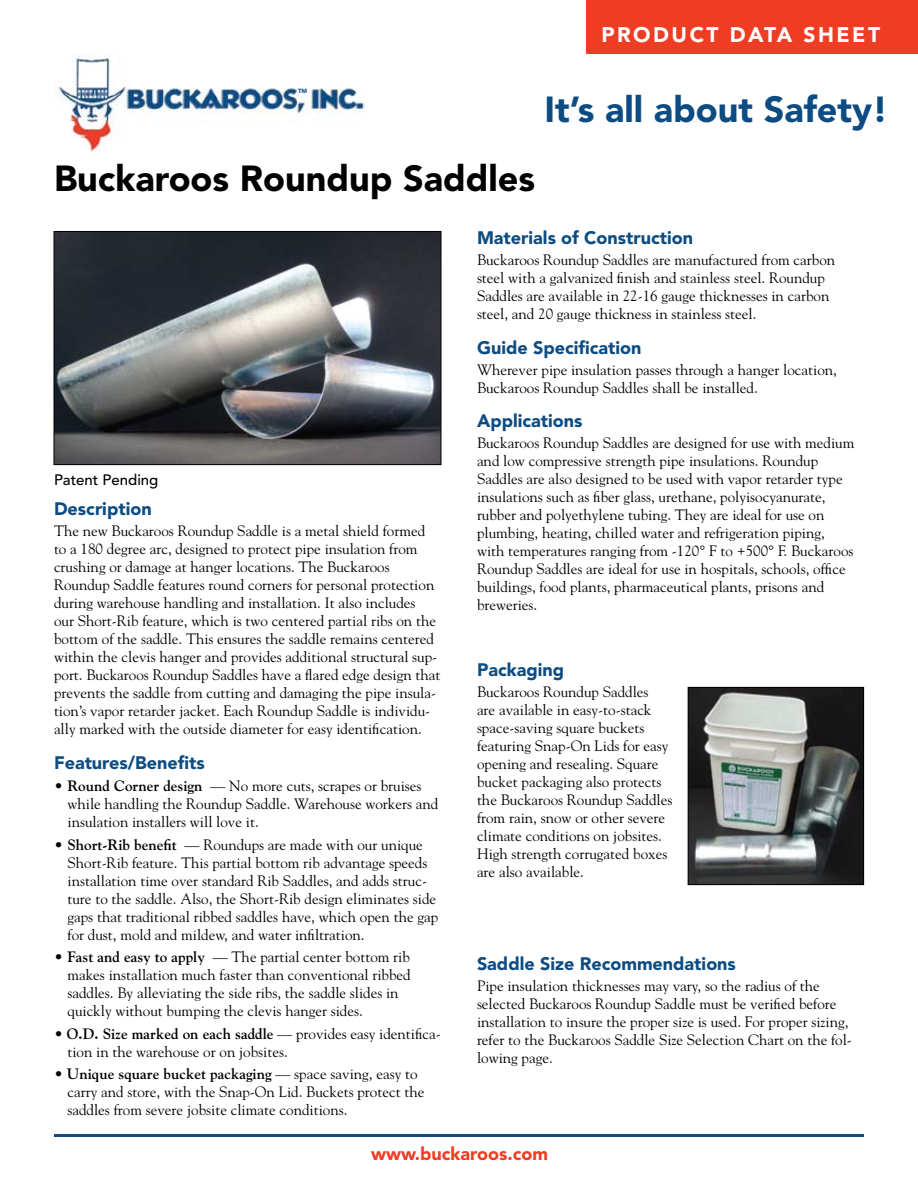
<style>
.page{position:relative;width:918px;height:1188px;background:#fff}
.page>*{position:absolute;margin:0;border:0;box-sizing:border-box;transform-origin:0 0}
.t1{font:900 36px "Avenir";color:#000}
.t2{font:900 36px "Avenir";color:#0c4c82}
.t3{font:900 21px "Avenir";letter-spacing:.12em;color:#fff}
.t4{font:900 18px "Avenir";color:#0c4c82}
.t5{font:900 18px "Avenir";color:#ef3d24}
.t6{font:15px/18px "Goudy";color:#000}
.t7{font:500 15px "Avenir";color:#000}
.t8{font:900 6px "Avenir";color:#0c4c82}
.s1{font-weight:700}
</style>
<div class="page">
<div style="left:586px;top:0;width:332px;height:54px;background:#ef3d24"></div>
<img style="left:54px;top:54px;width:311px;height:99px">
<img style="left:56px;top:233px;width:383px;height:230px">
<div style="left:54px;top:231px;width:387px;height:234px;border:1px solid #000"></div>
<img style="left:690px;top:689px;width:172px;height:194px">
<div style="left:688px;top:687px;width:176px;height:198px;border:1px solid #000"></div>
<hr style="left:54px;top:1134px;width:810px;height:3px;background:#0c4c82">
<h2 class="t3" style="left:601px;top:22px;width:280px">PRODUCT DATA SHEET</h2>
<p class="t8" style="left:298px;top:87px;width:11px">TM</p>
<h1 class="t2" style="left:544px;top:88px;width:345px">It’s all about Safety!</h1>
<h1 class="t1" style="left:54px;top:157px;width:483px">Buckaroos Roundup Saddles</h1>
<p class="t7" style="left:54px;top:472px;width:106px">Patent Pending</p>
<p class="t4" style="left:54px;top:498px;width:99px">Description</p>
<p class="t6" style="left:54px;top:522px;width:388px">The new Buckaroos Roundup Saddle is a metal shield formed to a 180 degree arc, designed to protect pipe insulation from crushing or damage at hanger locations. The Buckaroos Roundup Saddle features round corners for personal protection during warehouse handling and installation. It also includes<br>our Short-Rib feature, which is two centered partial ribs on the bottom of the saddle. This ensures the saddle remains centered within the clevis hanger and provides additional structural sup&shy;port. Buckaroos Roundup Saddles have a flared edge design that prevents the saddle from cutting and damaging the pipe insula&shy;tion’s vapor retarder jacket. Each Roundup Saddle is individu&shy;ally marked with the outside diameter for easy identification.</p>
<p class="t4" style="left:54px;top:752px;width:152px">Features/Benefits</p>
<p class="t6" style="left:68px;top:777px;width:372px;text-indent:-14px">• <span class="s1">Round Corner design</span> — No more cuts, scrapes or bruises while handling the Roundup Saddle. Warehouse workers and insulation installers will love it.</p>
<p class="t6" style="left:68px;top:835px;width:372px;text-indent:-14px">• <span class="s1">Short-Rib benefit</span> — Roundups are made with our unique Short-Rib feature. This partial bottom rib advantage speeds installation time over standard Rib Saddles, and adds struc&shy;ture to the saddle. Also, the Short-Rib design eliminates side gaps that traditional ribbed saddles have, which open the gap for dust, mold and mildew, and water infiltration.</p>
<p class="t6" style="left:68px;top:948px;width:345px;text-indent:-14px">• <span class="s1">Fast and easy to apply</span> — The partial center bottom rib makes installation much faster than conventional ribbed saddles. By alleviating the side ribs, the saddle slides in quickly without bumping the clevis hanger sides.</p>
<p class="t6" style="left:68px;top:1024px;width:375px;text-indent:-14px">• <span class="s1">O.D. Size marked on each saddle</span> — provides easy identifica&shy;tion in the warehouse or on jobsites.</p>
<p class="t6" style="left:68px;top:1065px;width:358px;text-indent:-14px">• <span class="s1">Unique square bucket packaging</span> — space saving, easy to carry and store, with the Snap-On Lid. Buckets protect the saddles from severe jobsite climate conditions.</p>
<p class="t4" style="left:477px;top:227px;width:218px">Materials of Construction</p>
<p class="t6" style="left:477px;top:250px;width:360px">Buckaroos Roundup Saddles are manufactured from carbon steel with a galvanized finish and stainless steel. Roundup Saddles are available in 22-16 gauge thicknesses in carbon steel, and 20 gauge thickness in stainless steel.</p>
<p class="t4" style="left:477px;top:336px;width:166px">Guide Specification</p>
<p class="t6" style="left:477px;top:360px;width:361px">Wherever pipe insulation passes through a hanger location,<br>Buckaroos Roundup Saddles shall be installed.</p>
<p class="t4" style="left:477px;top:410px;width:107px">Applications</p>
<p class="t6" style="left:477px;top:433px;width:379px">Buckaroos Roundup Saddles are designed for use with medium and low compressive strength pipe insulations. Roundup Saddles are also designed to be used with vapor retarder type insulations such as fiber glass, urethane, polyisocyanurate, rubber and polyethylene tubing. They are ideal for use on plumbing, heating, chilled water and refrigeration piping, with temperatures ranging from -120° F to +500° F. Buckaroos Roundup Saddles are ideal for use in hospitals, schools, office buildings, food plants, pharmaceutical plants, prisons and breweries.</p>
<p class="t4" style="left:477px;top:659px;width:89px">Packaging</p>
<p class="t6" style="left:477px;top:682px;width:197px">Buckaroos Roundup Saddles<br>are available in easy-to-stack space-saving square buckets featuring Snap-On Lids for easy opening and resealing. Square bucket packaging also protects the Buckaroos Roundup Saddles from rain, snow or other severe climate conditions on jobsites.<br>High strength corrugated boxes are also available.</p>
<p class="t4" style="left:477px;top:953px;width:260px">Saddle Size Recommendations</p>
<p class="t6" style="left:477px;top:976px;width:376px">Pipe insulation thicknesses may vary, so the radius of the selected Buckaroos Roundup Saddle must be verified before installation to insure the proper size is used. For proper sizing, refer to the Buckaroos Saddle Size Selection Chart on the fol&shy;lowing page.</p>
<p class="t5" style="left:371px;top:1143px;width:178px">www.buckaroos.com</p>
</div>
